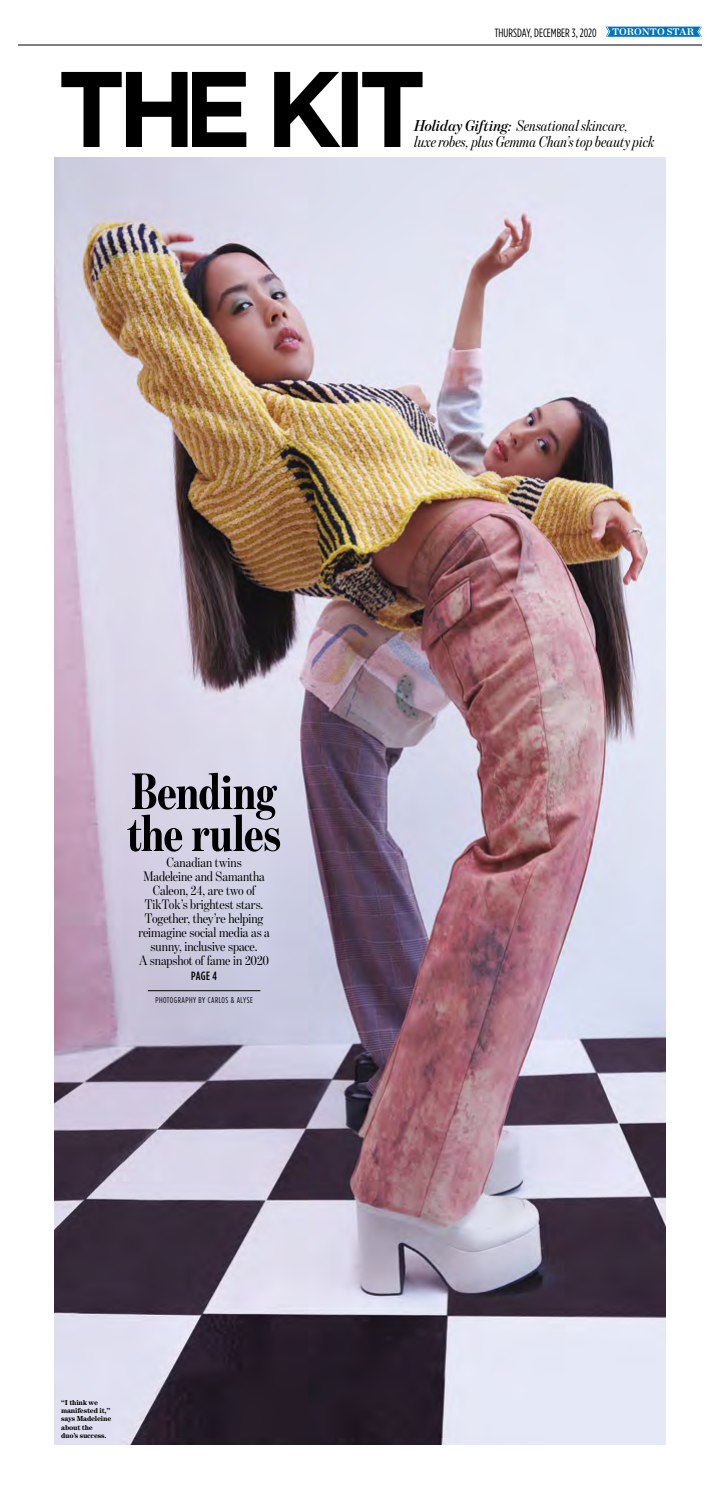
<style>
.page{position:relative;width:720px;height:1512px;background:#fff}
.page>*{position:absolute;margin:0;border:0;box-sizing:border-box;transform-origin:0 0}
.t1{font:700 52px/41.9px "Benton Mod Disp Ex Cond";letter-spacing:-.01em;color:#000}
.t2{font:italic 16px/16px "Benton Mod Disp Cond";letter-spacing:-.005em;color:#000}
.t3{font:14px/14px "Benton Mod Disp Cond";letter-spacing:-.005em;color:#000;text-align:center}
.t4{font:12px "Gotham Condensed";color:#000}
.t5{font:500 12px "Gotham Condensed";color:#000}
.t6{font:600 9.9px "Torstar Deck";color:#fff}
.t7{font:8.5px "Gotham Condensed";letter-spacing:.06em;color:#000}
.t8{font:700 7.2px/8.3px "Century Std";letter-spacing:-.03em;color:#000}
.s1{font-family:"Benton Mod Disp";font-weight:600}
</style>
<div class="page">
<img style="left:54px;top:158px;width:612px;height:1287px">
<svg style="left:606px;top:27px;width:96px;height:10px"></svg>
<hr style="left:18px;top:45px;width:684px;height:1px;background:#000">
<svg style="left:61px;top:72px;width:362px;height:75px"></svg>
<hr style="left:148px;top:991px;width:112px;height:1px;background:#000">
<p class="t4" style="left:495px;top:26px;width:103px">THURSDAY, DECEMBER 3, 2020</p>
<p class="t6" style="left:612px;top:25px;width:83px">TORONTO STAR</p>
<p class="t2" style="left:415px;top:118px;width:242px"><span class="s1">Holiday Gifting:</span> Sensational skincare,<br>luxe robes, plus Gemma Chan’s top beauty pick</p>
<h1 class="t1" style="left:127px;top:770px;width:155px">Bending the rules</h1>
<p class="t3" style="left:138px;top:855px;width:133px">Canadian twins<br>Madeleine and Samantha<br>Caleon, 24, are two of<br>TikTok’s brightest stars.<br>Together, they’re helping reimagine social media as a sunny, inclusive space.<br>A snapshot of fame in 2020</p>
<p class="t5" style="left:191px;top:969px;width:27px">page 4</p>
<p class="t7" style="left:155px;top:995px;width:99px">PHOTOGRAPHY BY CARLOS &amp; ALYSE</p>
<p class="t8" style="left:61px;top:1398px;width:52px">“I think we manifested it,” says Madeleine about the duo’s success.</p>
</div>
